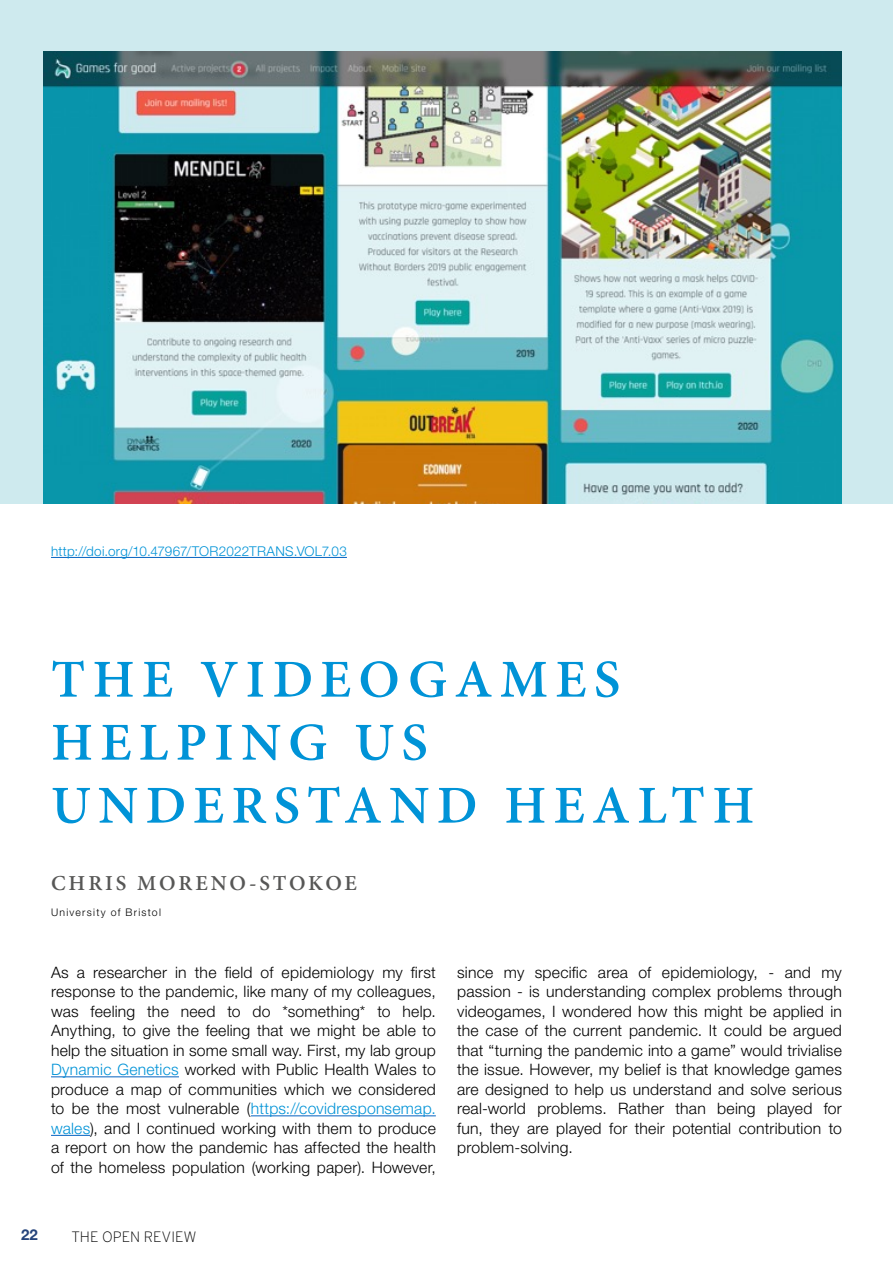
<style>
.page{position:relative;width:893px;height:1263px;background:#fff}
.page>*{position:absolute;margin:0;border:0;box-sizing:border-box;transform-origin:0 0}
.Title_Of_Review{font:700 52.5px/63px "Adobe Hebrew";letter-spacing:.14em;color:#0093d7}
.Author_of_review{font:700 21px "Adobe Hebrew";letter-spacing:.13em;color:#575756}
.Body_Copy{font:300 15.75px/19.5px "Helvetica Neue LT Std";letter-spacing:.015em;color:#000;text-align:justify}
.t1{font:200 15px "Interstate";color:#000}
.t2{font:700 15px "Helvetica Neue LT Std";color:#25447c}
.Body_Copy-2{font:300 13.5px "Helvetica Neue LT Std";letter-spacing:.015em;color:#0093d7}
.Authors_credentials{font:300 10.5px "Helvetica Neue LT Std";letter-spacing:.12em;color:#000}
.s1{color:#0093d7}
</style>
<div class="page">
<hr style="left:51px;top:557px;width:296px;height:1px;background:#0563c1">
<hr style="left:51px;top:1076px;width:128px;height:1px;background:#0563c1">
<hr style="left:251px;top:1115px;width:185px;height:1px;background:#0563c1">
<hr style="left:51px;top:1135px;width:39px;height:1px;background:#0563c1">
<div style="left:0;top:0;width:893px;height:504px;background:#ceeaee"></div>
<img style="left:43px;top:51px;width:799px;height:453px">
<p class="Body_Copy-2" style="left:51px;top:543px;width:297px">http://doi.org/10.47967/TOR2022TRANS.VOL7.03</p>
<p class="Title_Of_Review" style="left:51px;top:648px;width:705px">THE VIDEOGAMES<br>HELPING US<br>UNDERSTAND HEALTH</p>
<p class="Author_of_review" style="left:51px;top:871px;width:307px">CHRIS MORENO-STOKOE</p>
<p class="Authors_credentials" style="left:51px;top:905px;width:111px">University of Bristol</p>
<p class="Body_Copy" style="left:51px;top:962px;width:386px">As a researcher in the field of epidemiology my first response to the pandemic, like many of my colleagues, was feeling the need to do *something* to help.<br>Anything, to give the feeling that we might be able to help the situation in some small way. First, my lab group <span class="s1">Dynamic Genetics</span> worked with Public Health Wales to produce a map of communities which we considered to be the most vulnerable (<span class="s1">https://covidresponsemap. wales</span>), and I continued working with them to produce a report on how the pandemic has affected the health of the homeless population (working paper). However,</p>
<p class="Body_Copy" style="left:457px;top:962px;width:386px">since my specific area of epidemiology, - and my passion - is understanding complex problems through videogames, I wondered how this might be applied in the case of the current pandemic. It could be argued that “turning the pandemic into a game” would trivialise the issue. However, my belief is that knowledge games are designed to help us understand and solve serious real-world problems. Rather than being played for fun, they are played for their potential contribution to problem-solving.</p>
<p class="t2" style="left:21px;top:1226px;width:18px">22</p>
<p class="t1" style="left:71px;top:1228px;width:127px">THE OPEN REVIEW</p>
</div>
